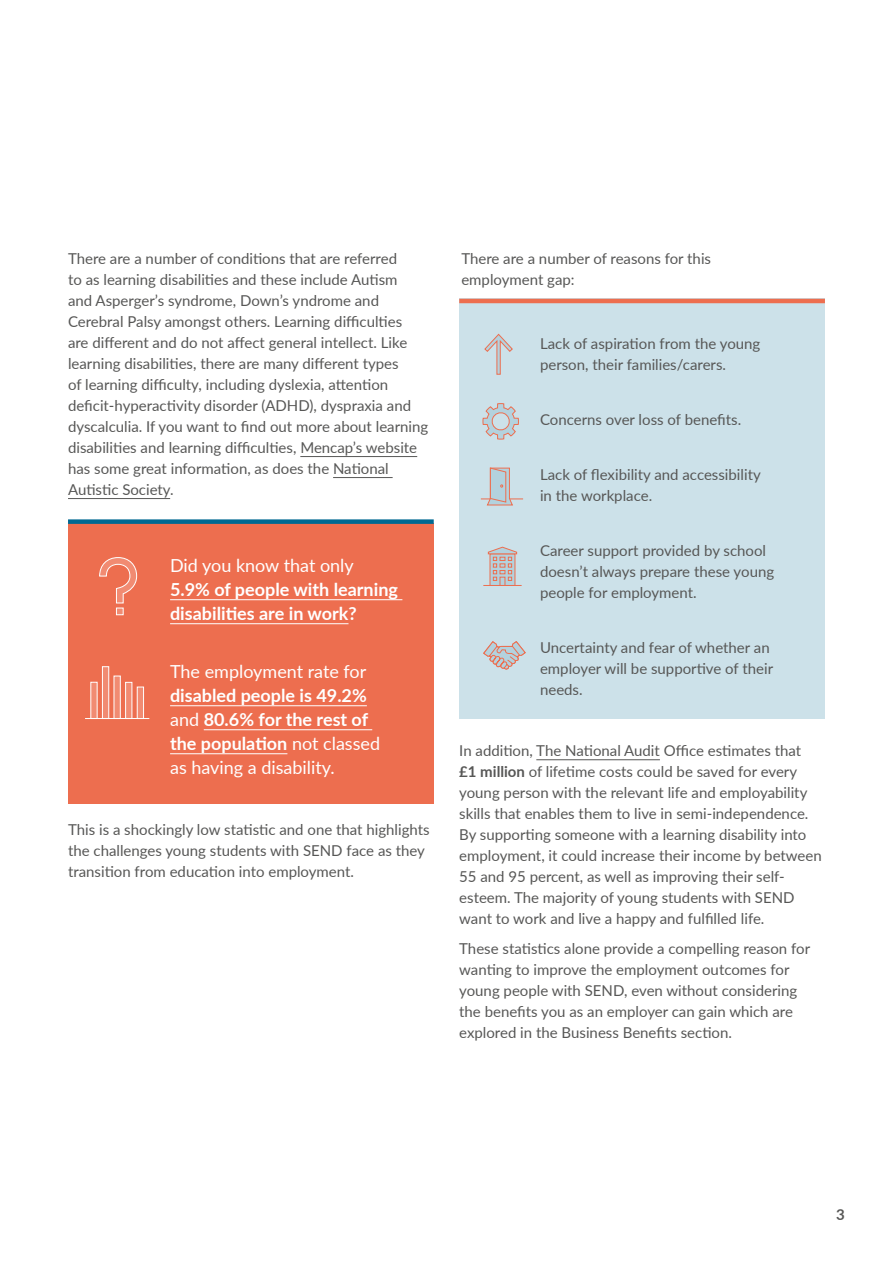
<style>
.page{position:relative;width:893px;height:1263px;background:#fff}
.page>*{position:absolute;margin:0;border:0;box-sizing:border-box;transform-origin:0 0}
.t1{font:700 18px/24px "Lato";color:#fff}
.t2{font:18px "Lato";color:#fff}
.t3{font:15px/21px "Lato";color:#575756}
.t4{font:700 15px "Lato";color:#575756}
.s1{font-weight:400}
.s2{font-weight:700}
</style>
<div class="page">
<div style="left:68px;top:523px;width:366px;height:281px;background:#ed6e4f"></div>
<hr style="left:170px;top:599px;width:232px;height:1px;background:#fff">
<hr style="left:170px;top:623px;width:178px;height:1px;background:#fff">
<hr style="left:170px;top:705px;width:197px;height:1px;background:#fff">
<hr style="left:204px;top:729px;width:168px;height:1px;background:#fff">
<hr style="left:170px;top:753px;width:117px;height:1px;background:#fff">
<div style="left:459px;top:299px;width:366px;height:420px;background:#cce1e9"></div>
<hr style="left:459px;top:299px;width:366px;height:4px;background:#ed6e4f">
<svg style="left:484px;top:333px;width:29px;height:42px"></svg>
<svg style="left:481px;top:467px;width:42px;height:39px"></svg>
<hr style="left:483px;top:585px;width:39px;height:1px;background:#ed6e4f">
<div style="left:490px;top:553px;width:25px;height:33px;background:#b3d2de;border:1px solid #ed6e4f"></div>
<svg style="left:500px;top:581px;width:5px;height:5px"></svg>
<svg style="left:488px;top:546px;width:30px;height:35px"></svg>
<svg style="left:483px;top:641px;width:43px;height:29px"></svg>
<hr style="left:536px;top:759px;width:124px;height:1px;background:#575756">
<hr style="left:300px;top:456px;width:117px;height:1px;background:#575756">
<hr style="left:333px;top:477px;width:60px;height:1px;background:#575756">
<hr style="left:68px;top:498px;width:102px;height:1px;background:#575756">
<div style="left:68px;top:519px;width:366px;height:5px;background:#006992"></div>
<hr style="left:85px;top:718px;width:64px;height:1px;background:#fff">
<div style="left:90px;top:682px;width:8px;height:37px;background:#f18b72;border:1px solid #fff"></div>
<div style="left:102px;top:666px;width:7px;height:53px;background:#f18b72;border:1px solid #fff"></div>
<div style="left:113px;top:675px;width:8px;height:44px;background:#f18b72;border:1px solid #fff"></div>
<div style="left:125px;top:682px;width:7px;height:37px;background:#f18b72;border:1px solid #fff"></div>
<div style="left:137px;top:686px;width:7px;height:33px;background:#f18b72;border:1px solid #fff"></div>
<svg style="left:99px;top:557px;width:39px;height:47px"></svg>
<div style="left:116px;top:607px;width:8px;height:8px;background:#f18b72;border:1px solid #fff"></div>
<svg style="left:483px;top:403px;width:36px;height:36px"></svg>
<p class="t3" style="left:68px;top:247px;width:362px">There are a number of conditions that are referred<br>to as learning disabilities and these include Autism<br>and Asperger’s syndrome, Down’s yndrome and Cerebral Palsy amongst others. Learning difficulties<br>are different and do not affect general intellect. Like learning disabilities, there are many different types<br>of learning difficulty, including dyslexia, attention deficit-hyperactivity disorder (ADHD), dyspraxia and dyscalculia. If you want to find out more about learning disabilities and learning difficulties, Mencap’s website has some great information, as does the National Autistic Society.</p>
<p class="t2" style="left:170px;top:552px;width:185px">Did you know that only</p>
<p class="t1" style="left:170px;top:576px;width:229px">5.9% of people with learning disabilities are in work?</p>
<p class="t2" style="left:170px;top:658px;width:198px">The employment rate for</p>
<p class="t1" style="left:170px;top:682px;width:212px">disabled people is 49.2% <span class="s1">and</span> 80.6% for the rest of the population <span class="s1">not classed as having a disability.</span></p>
<p class="t3" style="left:68px;top:818px;width:363px">This is a shockingly low statistic and one that highlights the challenges young students with SEND face as they transition from education into employment.</p>
<p class="t3" style="left:461px;top:247px;width:251px">There are a number of reasons for this employment gap:</p>
<p class="t3" style="left:540px;top:332px;width:222px">Lack of aspiration from the young person, their families/carers.</p>
<p class="t3" style="left:540px;top:408px;width:203px">Concerns over loss of benefits.</p>
<p class="t3" style="left:540px;top:464px;width:222px">Lack of flexibility and accessibility in the workplace.</p>
<p class="t3" style="left:540px;top:540px;width:236px">Career support provided by school doesn’t always prepare these young people for employment.</p>
<p class="t3" style="left:540px;top:637px;width:235px">Uncertainty and fear of whether an employer will be supportive of their needs.</p>
<p class="t3" style="left:459px;top:740px;width:364px">In addition, The National Audit Office estimates that <span class="s2">£1 million</span> of lifetime costs could be saved for every young person with the relevant life and employability skills that enables them to live in semi-independence.<br>By supporting someone with a learning disability into employment, it could increase their income by between 55 and 95 percent, as well as improving their self&shy;esteem. The majority of young students with SEND want to work and live a happy and fulfilled life.</p>
<p class="t3" style="left:459px;top:937px;width:352px">These statistics alone provide a compelling reason for wanting to improve the employment outcomes for young people with SEND, even without considering the benefits you as an employer can gain which are explored in the Business Benefits section.</p>
<p class="t4" style="left:836px;top:1203px;width:10px">3</p>
</div>
